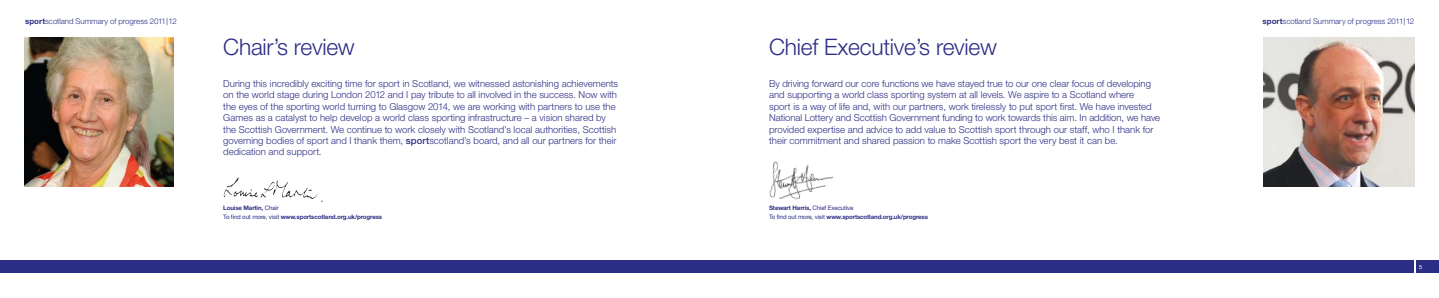
<style>
.page{position:relative;width:1439px;height:298px;background:#fff}
.page>*{position:absolute;margin:0;border:0;box-sizing:border-box;transform-origin:0 0}
.t1{font:300 22.75px "Helvetica Neue";letter-spacing:-.01em;color:#2c2d84}
.t2{font:300 9.62px/11.4px "Helvetica Neue";color:#2c2d84}
.t3{font:300 7.88px "Helvetica Neue";letter-spacing:-.005em;color:#2c2d84}
.t4{font:700 6.12px/8.2px "Helvetica Neue";letter-spacing:-.02em;color:#2c2d84}
.t5{font:5.69px "Helvetica Neue";color:#fff}
.s1{font-weight:700}
.s2{font-size:9.62px}
.s3{font-weight:500}
.s4{font-weight:400}
</style>
<div class="page">
<img style="left:25px;top:37px;width:149px;height:149px">
<img style="left:1263px;top:37px;width:151px;height:149px">
<img style="left:223px;top:177px;width:100px;height:25px">
<img style="left:769px;top:161px;width:65px;height:39px">
<div style="left:0;top:260px;width:719px;height:13px;background:#2c2d84"></div>
<div style="left:1416px;top:260px;width:23px;height:13px;background:#2c2d84"></div>
<div style="left:719px;top:260px;width:695px;height:13px;background:#2c2d84"></div>
<p class="t3" style="left:25px;top:16px;width:153px"><span class="s1">sport</span>scotland Summary of progress 2011<span class="s2">|</span>12</p>
<h1 class="t1" style="left:223px;top:33px;width:133px">Chair’s review</h1>
<h1 class="t1" style="left:769px;top:33px;width:229px">Chief Executive’s review</h1>
<p class="t2" style="left:223px;top:78px;width:396px">During this incredibly exciting time for sport in Scotland, we witnessed astonishing achievements on the world stage during London 2012 and I pay tribute to all involved in the success. Now with the eyes of the sporting world turning to Glasgow 2014, we are working with partners to use the Games as a catalyst to help develop a world class sporting infrastructure – a vision shared by the Scottish Government. We continue to work closely with Scotland’s local authorities, Scottish governing bodies of sport and I thank them, <span class="s3">sport</span>scotland’s board, and all our partners for their dedication and support.</p>
<p class="t2" style="left:769px;top:78px;width:393px">By driving forward our core functions we have stayed true to our one clear focus of developing and supporting a world class sporting system at all levels. We aspire to a Scotland where<br>sport is a way of life and, with our partners, work tirelessly to put sport first. We have invested National Lottery and Scottish Government funding to work towards this aim. In addition, we have provided expertise and advice to add value to Scottish sport through our staff, who I thank for their commitment and shared passion to make Scottish sport the very best it can be.</p>
<p class="t4" style="left:223px;top:204px;width:160px">Louise Martin, <span class="s4">Chair<br>To find out more, visit</span> www.sportscotland.org.uk/progress</p>
<p class="t4" style="left:769px;top:204px;width:160px">Stewart Harris, <span class="s4">Chief Executive<br>To find out more, visit</span> www.sportscotland.org.uk/progress</p>
<p class="t3" style="left:1262px;top:16px;width:153px"><span class="s1">sport</span>scotland Summary of progress 2011<span class="s2">|</span>12</p>
<p class="t5" style="left:1419px;top:263px;width:5px">5</p>
</div>
